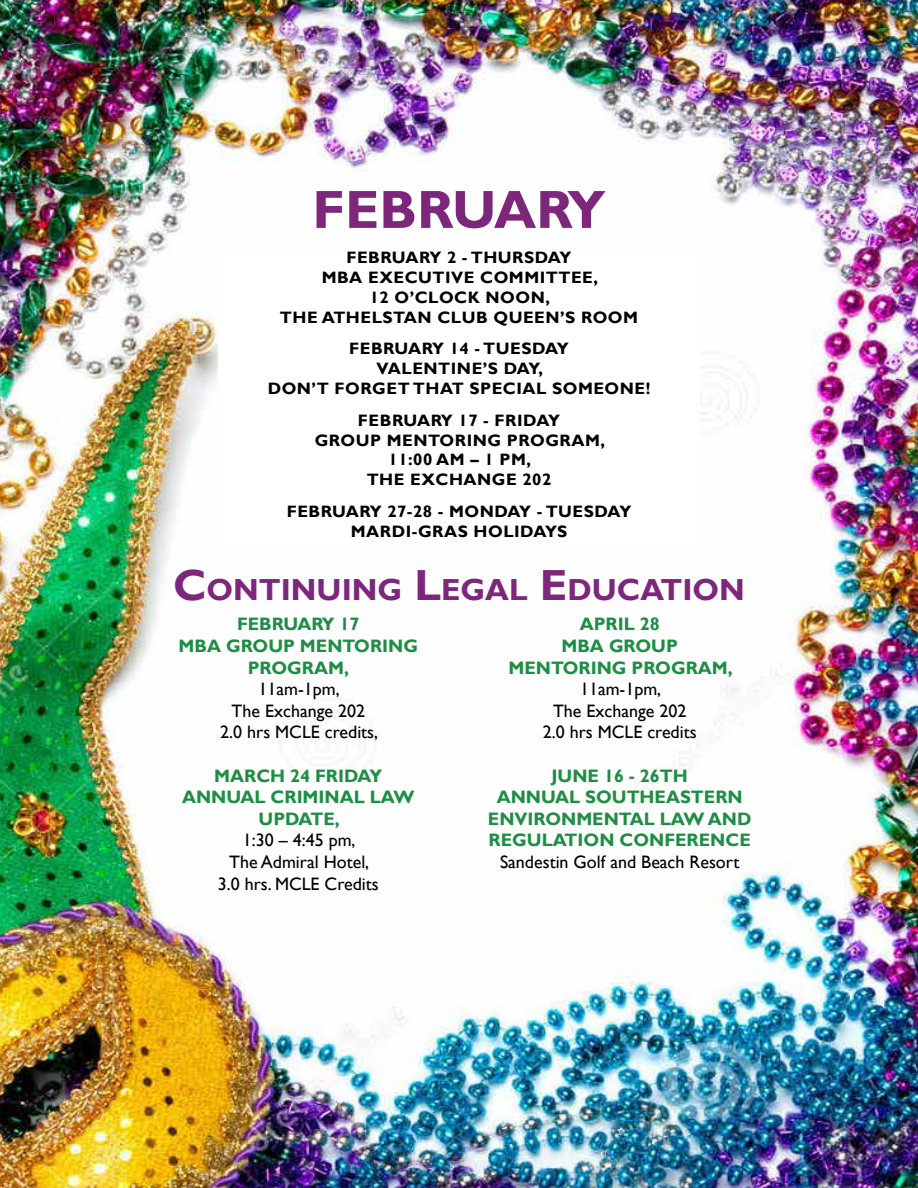
<style>
.page{position:relative;width:918px;height:1188px;background:#fff}
.page>*{position:absolute;margin:0;border:0;box-sizing:border-box;transform-origin:0 0}
.t1{font:700 54px "Gill Sans";letter-spacing:-.015em;color:#7d277c}
.t2{font:700 30.45px "Gill Sans";color:#7d277c}
.t3{font:700 18px/21.6px "Gill Sans";color:#1e8e44;text-align:center}
.t4{font:18px/21.6px "Gill Sans";color:#000;text-align:center}
.t5{font:700 16.5px/19.8px "Gill Sans";letter-spacing:.03em;color:#000;text-align:center}
.s1{font-size:43.5px}
</style>
<div class="page">
<img style="left:0;top:0;width:918px;height:1188px">
<div style="left:218px;top:252px;width:482px;height:297px;background:#fff"></div>
<h1 class="t1" style="left:312px;top:177px;width:295px">FEBRUARY</h1>
<p class="t5" style="left:280px;top:248px;width:360px">FEBRUARY 2 - THURSDAY<br>MBA EXECUTIVE COMMITTEE,<br>12 O’CLOCK NOON,<br>THE ATHELSTAN CLUB QUEEN’S ROOM</p>
<p class="t5" style="left:268px;top:339px;width:384px">FEBRUARY 14 - TUESDAY<br>VALENTINE’S DAY,<br>DON’T FORGET THAT SPECIAL SOMEONE!</p>
<p class="t5" style="left:315px;top:411px;width:292px">FEBRUARY 17 - FRIDAY<br>GROUP MENTORING PROGRAM,<br>11:00 AM – 1 PM,<br>THE EXCHANGE 202</p>
<p class="t5" style="left:287px;top:502px;width:346px">FEBRUARY 27-28 - MONDAY - TUESDAY<br>MARDI-GRAS HOLIDAYS</p>
<h2 class="t2" style="left:173px;top:571px;width:573px"><span class="s1">C</span>ONTINUING <span class="s1">L</span>EGAL <span class="s1">E</span> DUCATION</h2>
<p class="t3" style="left:179px;top:614px;width:241px">FEBRUARY 17<br>MBA GROUP MENTORING<br>PROGRAM,</p>
<p class="t4" style="left:220px;top:679px;width:159px">11am-1pm,<br>The Exchange 202<br>2.0 hrs MCLE credits,</p>
<p class="t3" style="left:182px;top:765px;width:234px">MARCH 24 FRIDAY<br>ANNUAL CRIMINAL LAW<br>UPDATE,</p>
<p class="t4" style="left:218px;top:830px;width:162px">1:30 – 4:45 pm,<br>The Admiral Hotel,<br>3.0 hrs. MCLE Credits</p>
<p class="t3" style="left:508px;top:614px;width:226px">APRIL 28<br>MBA GROUP<br>MENTORING PROGRAM,</p>
<p class="t4" style="left:543px;top:679px;width:155px">11am-1pm,<br>The Exchange 202<br>2.0 hrs MCLE credits</p>
<p class="t3" style="left:488px;top:765px;width:265px">JUNE 16 - 26TH<br>ANNUAL SOUTHEASTERN<br>ENVIRONMENTAL LAW AND<br>REGULATION CONFERENCE</p>
<p class="t4" style="left:500px;top:851px;width:241px">Sandestin Golf and Beach Resort</p>
</div>
